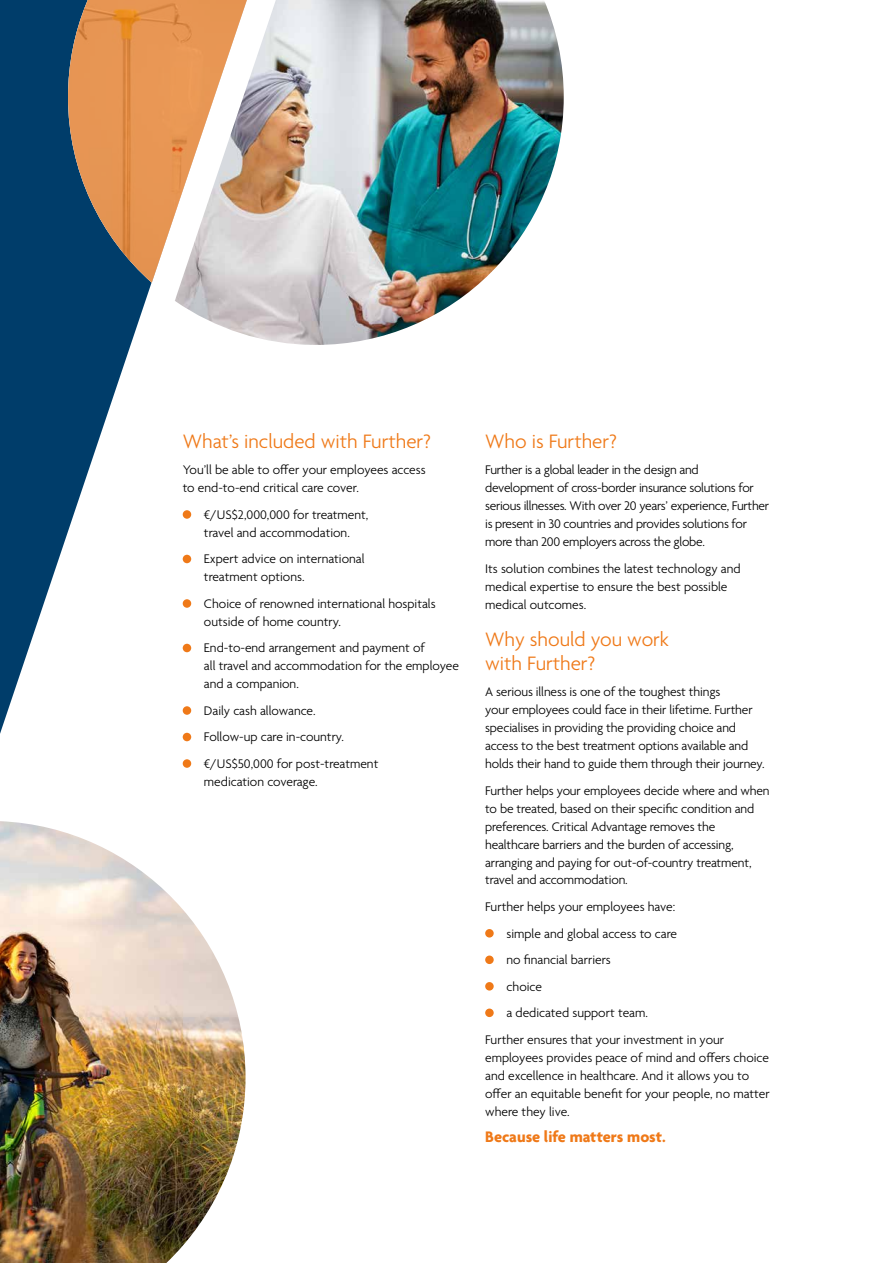
<style>
.page{position:relative;width:893px;height:1263px;background:#fff}
.page>*{position:absolute;margin:0;border:0;box-sizing:border-box;transform-origin:0 0}
.t1{font:300 21px/24px "Agenda";color:#ef7918}
.t2{font:700 16.5px "Agenda";color:#ef7918}
.t3{font:300 13.5px/18px "Agenda";letter-spacing:-.01em;color:#000}
</style>
<div class="page">
<svg style="left:0;top:0;width:192px;height:734px;fill:#003d6a"></svg>
<svg style="left:68px;top:0;width:107px;height:283px;background:#bd875a"></svg>
<img style="left:175px;top:0;width:389px;height:345px">
<div style="left:183px;top:510px;width:8px;height:9px;background:#ef7918;border-radius:50%"></div>
<div style="left:183px;top:555px;width:8px;height:8px;background:#ef7918;border-radius:50%"></div>
<div style="left:183px;top:599px;width:8px;height:9px;background:#ef7918;border-radius:50%"></div>
<div style="left:183px;top:644px;width:8px;height:8px;background:#ef7918;border-radius:50%"></div>
<div style="left:183px;top:706px;width:8px;height:9px;background:#ef7918;border-radius:50%"></div>
<div style="left:183px;top:733px;width:8px;height:8px;background:#ef7918;border-radius:50%"></div>
<div style="left:183px;top:759px;width:8px;height:9px;background:#ef7918;border-radius:50%"></div>
<div style="left:485px;top:929px;width:9px;height:8px;background:#ef7918;border-radius:50%"></div>
<div style="left:485px;top:955px;width:9px;height:9px;background:#ef7918;border-radius:50%"></div>
<div style="left:485px;top:982px;width:9px;height:8px;background:#ef7918;border-radius:50%"></div>
<div style="left:485px;top:1008px;width:9px;height:9px;background:#ef7918;border-radius:50%"></div>
<img style="left:0;top:821px;width:246px;height:442px">
<h1 class="t1" style="left:183px;top:430px;width:250px">What’s included with Further?</h1>
<p class="t3" style="left:183px;top:462px;width:244px">You’ll be able to offer your employees access to end-to-end critical care cover.</p>
<p class="t3" style="left:204px;top:506px;width:166px">€/US$2,000,000 for treatment, travel and accommodation.</p>
<p class="t3" style="left:204px;top:551px;width:162px">Expert advice on international treatment options.</p>
<p class="t3" style="left:204px;top:595px;width:233px">Choice of renowned international hospitals outside of home country.</p>
<p class="t3" style="left:204px;top:640px;width:256px">End-to-end arrangement and payment of<br>all travel and accommodation for the employee and a companion.</p>
<p class="t3" style="left:204px;top:698px;width:176px;line-height:26.5px">Daily cash allowance.<br>Follow-up care in-country. €/US$50,000 for post-treatment</p>
<p class="t3" style="left:204px;top:773px;width:115px">medication coverage.</p>
<h1 class="t1" style="left:485px;top:430px;width:133px">Who is Further?</h1>
<p class="t3" style="left:485px;top:462px;width:285px">Further is a global leader in the design and development of cross-border insurance solutions for serious illnesses. With over 20 years’ experience, Further is present in 30 countries and provides solutions for more than 200 employers across the globe.</p>
<p class="t3" style="left:485px;top:560px;width:257px">Its solution combines the latest technology and medical expertise to ensure the best possible medical outcomes.</p>
<h1 class="t1" style="left:485px;top:628px;width:185px">Why should you work with Further?</h1>
<p class="t3" style="left:485px;top:683px;width:281px">A serious illness is one of the toughest things<br>your employees could face in their lifetime. Further specialises in providing the providing choice and access to the best treatment options available and holds their hand to guide them through their journey.</p>
<p class="t3" style="left:485px;top:782px;width:286px">Further helps your employees decide where and when to be treated, based on their specific condition and preferences. Critical Advantage removes the healthcare barriers and the burden of accessing, arranging and paying for out-of-country treatment, travel and accommodation.</p>
<p class="t3" style="left:485px;top:898px;width:192px">Further helps your employees have:</p>
<p class="t3" style="left:506px;top:925px;width:172px">simple and global access to care</p>
<p class="t3" style="left:506px;top:951px;width:106px">no financial barriers</p>
<p class="t3" style="left:506px;top:978px;width:37px">choice</p>
<p class="t3" style="left:506px;top:1004px;width:143px">a dedicated support team.</p>
<p class="t3" style="left:485px;top:1031px;width:241px">Further ensures that your investment in your</p>
<p class="t3" style="left:485px;top:1049px;width:286px">employees provides peace of mind and offers choice and excellence in healthcare. And it allows you to offer an equitable benefit for your people, no matter where they live.</p>
<p class="t2" style="left:485px;top:1128px;width:182px">Because life matters most.</p>
</div>
